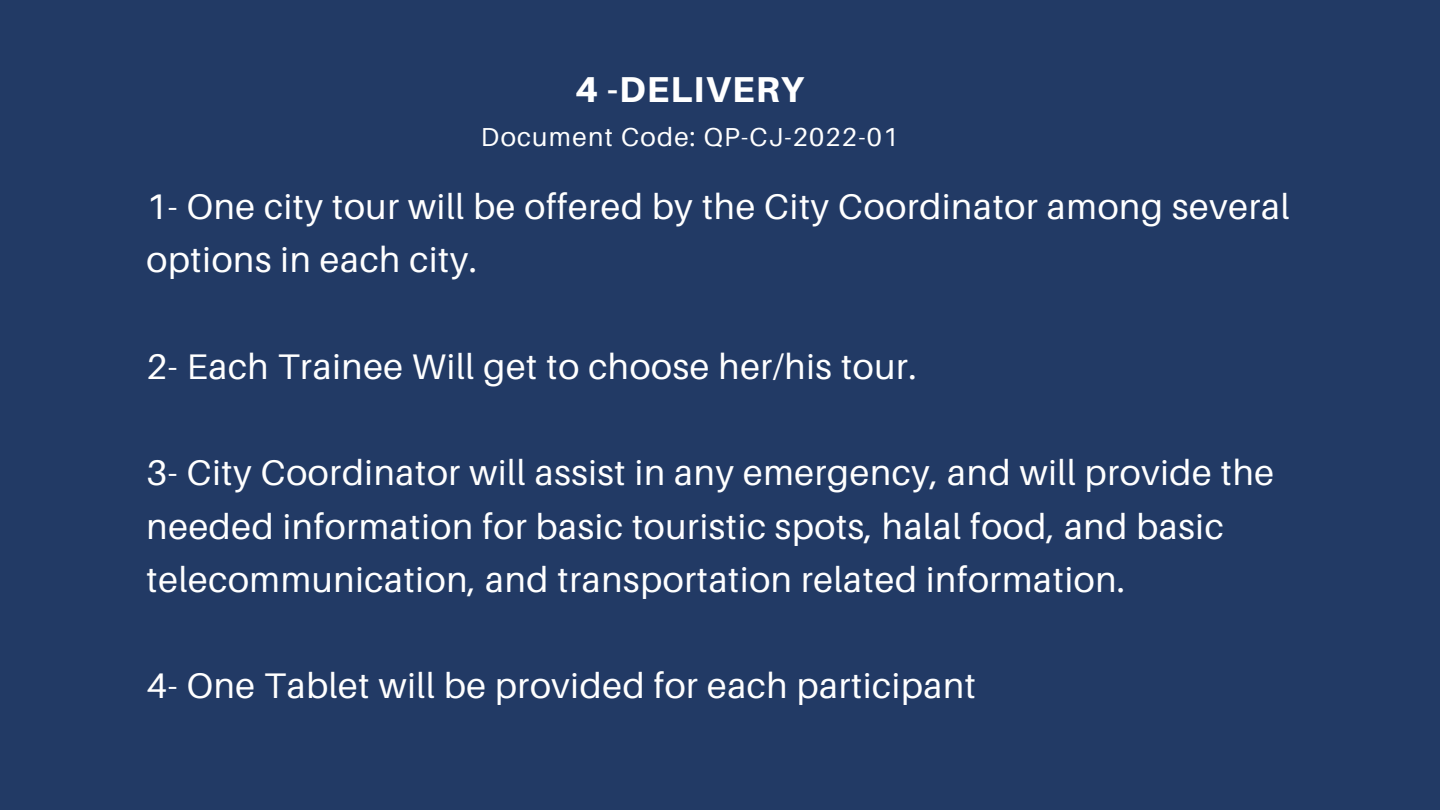
<style>
.page{position:relative;width:1440px;height:810px;background:#223a65}
.page>*{position:absolute;margin:0;border:0;box-sizing:border-box;transform-origin:0 0}
.t1{font:800 36px "Aileron";letter-spacing:.03em;color:#fff}
.t2{font:35.6px/53.2px "Aileron";letter-spacing:.02em;color:#fff}
.t3{font:26px "Aileron";letter-spacing:.05em;color:#fff}
</style>
<div class="page">
<h1 class="t1" style="left:575px;top:67px;width:230px">4 -DELIVERY</h1>
<p class="t3" style="left:481px;top:121px;width:419px">Document Code: QP-CJ-2022-01</p>
<h2 class="t2" style="left:147px;top:179px;width:1144px">1- One city tour will be offered by the City Coordinator among several options in each city.</h2>
<h2 class="t2" style="left:147px;top:339px;width:771px">2- Each Trainee Will get to choose her/his tour.</h2>
<h2 class="t2" style="left:147px;top:446px;width:1129px">3- City Coordinator will assist in any emergency, and will provide the needed information for basic touristic spots, halal food, and basic telecommunication, and transportation related information.</h2>
<h2 class="t2" style="left:147px;top:659px;width:831px">4- One Tablet will be provided for each participant</h2>
</div>
